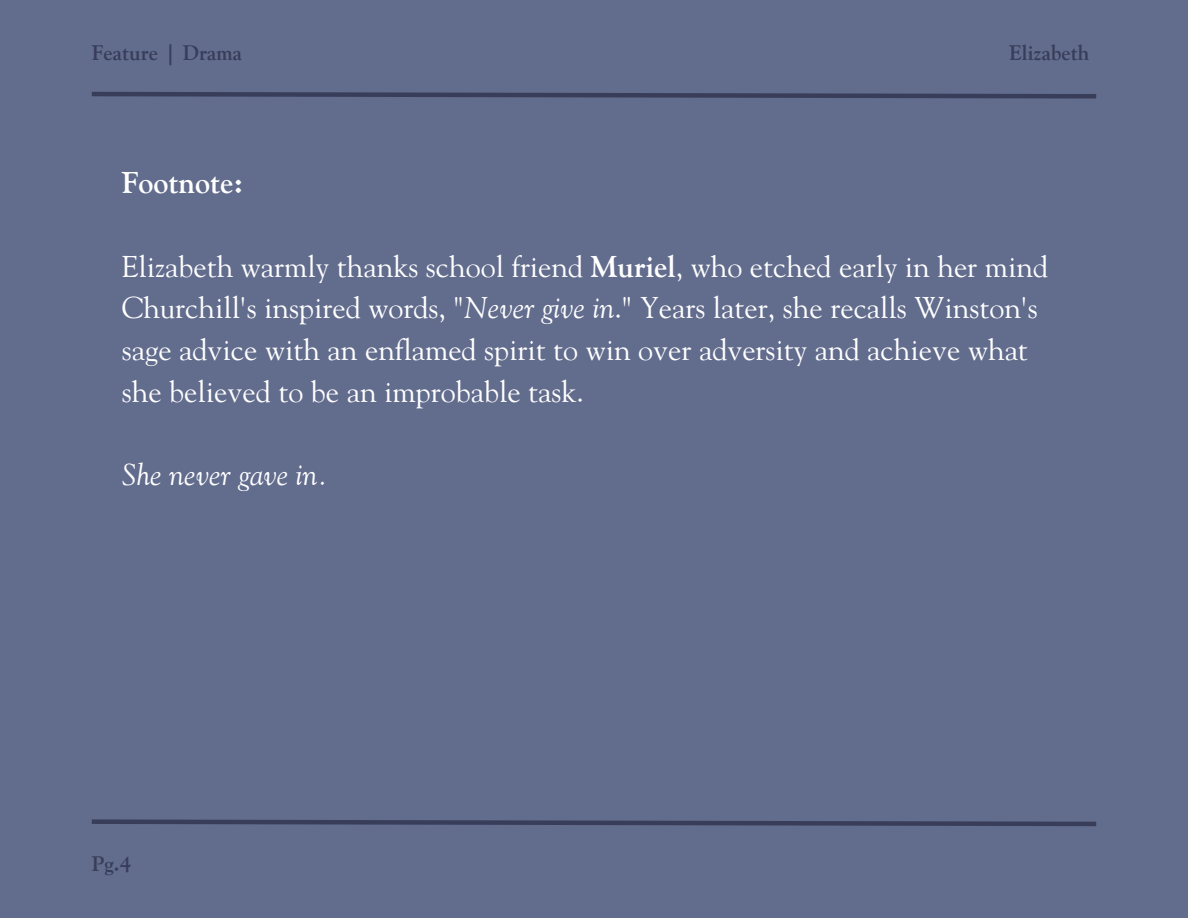
<style>
.page{position:relative;width:1188px;height:918px;background:#626c8d}
.page>*{position:absolute;margin:0;border:0;box-sizing:border-box;transform-origin:0 0}
.t1{font:30px/41.7px "Goudy Std";color:#fff}
.t2{font:italic 30px "Goudy Std";color:#fff}
.t3{font:700 30px "Goudy Std";color:#fff}
.t4{font:700 21px "Goudy Std";color:#383e5a}
.s1{font-weight:700}
.s2{font-style:italic}
</style>
<div class="page">
<svg style="left:91px;top:91px;width:1006px;height:8px"></svg>
<svg style="left:91px;top:819px;width:1005px;height:7px"></svg>
<p class="t4" style="left:92px;top:44px;width:152px">Feature | Drama</p>
<p class="t4" style="left:1009px;top:44px;width:82px">Elizabeth</p>
<h1 class="t3" style="left:122px;top:171px;width:123px">Footnote:</h1>
<h2 class="t1" style="left:122px;top:248px;width:928px">Elizabeth warmly thanks school friend <span class="s1">Muriel</span>, who etched early in her mind Churchill's inspired words, "<span class="s2">Never give in</span>." Years later, she recalls Winston's sage advice with an enflamed spirit to win over adversity and achieve what she believed to be an improbable task.</h2>
<h2 class="t2" style="left:122px;top:462px;width:207px">She never gave in.</h2>
<p class="t4" style="left:92px;top:856px;width:41px">Pg.4</p>
</div>
